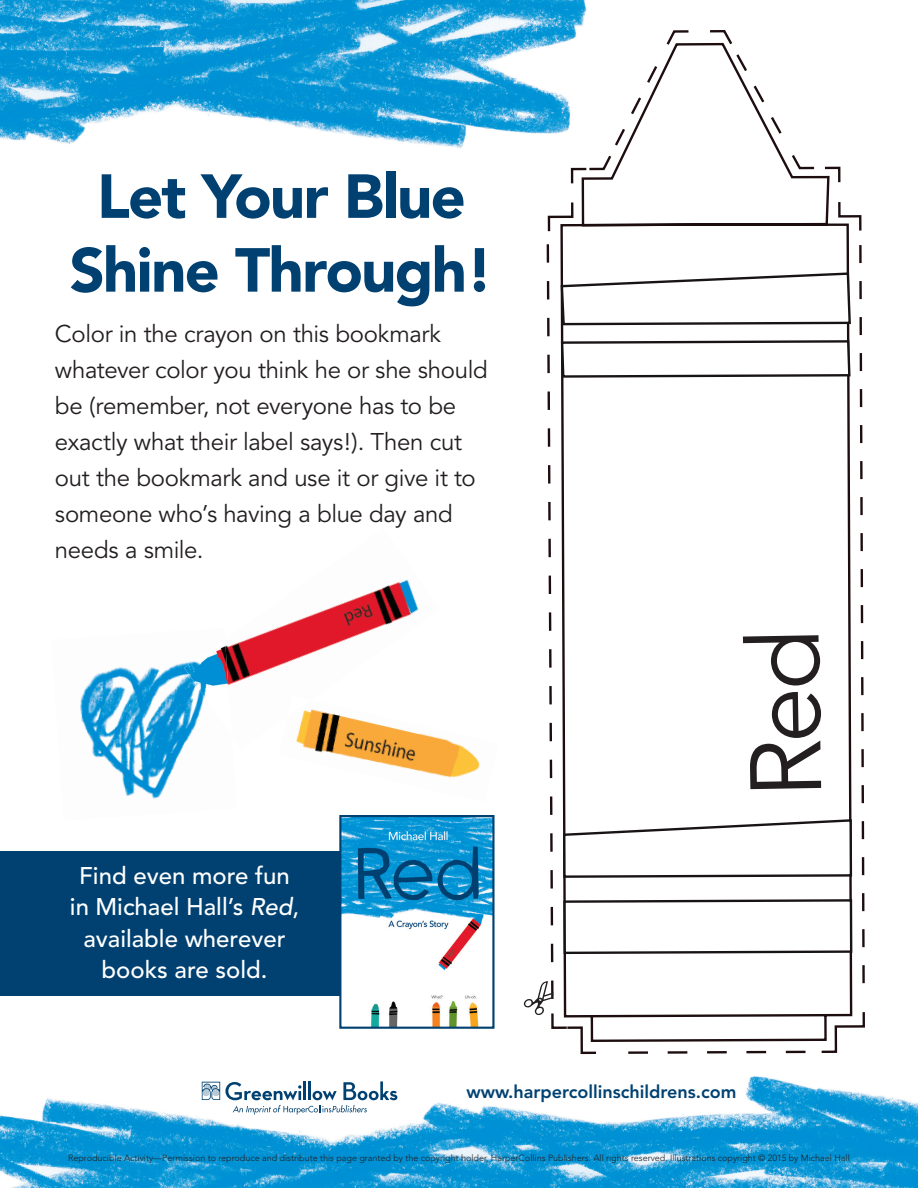
<style>
.page{position:relative;width:918px;height:1188px;background:#fff}
.page>*{position:absolute;margin:0;border:0;box-sizing:border-box;transform-origin:0 0}
.t1{font:900 61.5px/73.8px "Avenir";letter-spacing:-.03em;color:#004171;text-align:center}
.t2{font:24px/36px "Avenir";letter-spacing:-.015em;color:#231f20}
.t3{font:500 24px/31.5px "Avenir";color:#fff;text-align:center}
.t4{font:800 18px "Avenir";color:#004171}
.t5{font:300 9px "Avenir";color:#231f20}
.s1{font-style:italic}
</style>
<div class="page">
<div style="left:0;top:851px;width:473px;height:145px;background:#004171"></div>
<img style="left:0;top:0;width:587px;height:148px">
<img style="left:0;top:1076px;width:918px;height:112px">
<svg style="left:202px;top:1081px;width:195px;height:34px"></svg>
<img style="left:342px;top:818px;width:150px;height:208px">
<div style="left:339px;top:815px;width:156px;height:214px;border:2px solid #004171"></div>
<svg style="left:560px;top:159px;width:293px;height:883px"></svg>
<svg style="left:598px;top:271px;width:255px;height:684px"></svg>
<svg style="left:790px;top:155px;width:72px;height:78px"></svg>
<svg style="left:547px;top:29px;width:237px;height:205px"></svg>
<svg style="left:628px;top:1050px;width:178px;height:4px"></svg>
<svg style="left:819px;top:1010px;width:46px;height:43px"></svg>
<svg style="left:859px;top:245px;width:6px;height:739px"></svg>
<svg style="left:523px;top:242px;width:75px;height:813px"></svg>
<img style="left:312px;top:738px;width:168px;height:40px">
<img style="left:80px;top:663px;width:110px;height:136px">
<img style="left:232px;top:579px;width:208px;height:170px">
<img style="left:287px;top:696px;width:24px;height:21px">
<img style="left:184px;top:645px;width:48px;height:91px">
<svg style="left:743px;top:635px;width:78px;height:154px"></svg>
<h1 class="t1" style="left:70px;top:159px;width:425px">Let Your Blue<br>Shine Through!</h1>
<p class="t2" style="left:55px;top:316px;width:434px">Color in the crayon on this bookmark whatever color you think he or she should be (remember, not everyone has to be exactly what their label says!). Then cut out the bookmark and use it or give it to someone who’s having a blue day and needs a smile.</p>
<p class="t3" style="left:70px;top:860px;width:231px">Find even more fun in Michael Hall’s <span class="s1">Red</span>, available wherever books are sold.</p>
<p class="t4" style="left:467px;top:1081px;width:272px">www.harpercollinschildrens.com</p>
<p class="t5" style="left:68px;top:1153px;width:783px">Reproducible Activity—Permission to reproduce and distribute this page granted by the copyright holder, HarperCollins Publishers. All rights reserved. Illustrations copyright © 2015 by Michael Hall</p>
</div>
